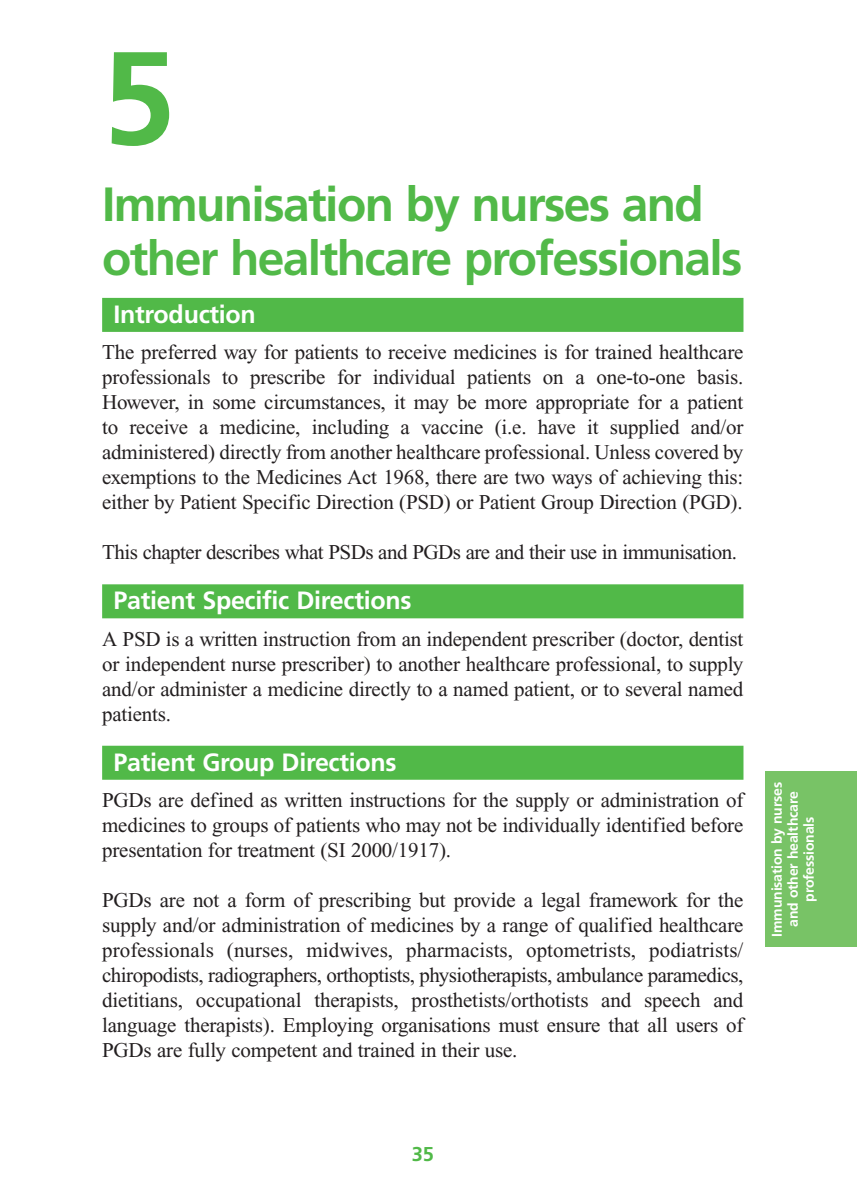
<style>
.page{position:relative;width:857px;height:1191px;background:#fff}
.page>*{position:absolute;margin:0;border:0;box-sizing:border-box;transform-origin:0 0}
.t1{font:700 132px "Frutiger";color:#51b948}
.t2{font:700 48px/54px "Frutiger";letter-spacing:-.035em;color:#51b948}
.t3{font:700 25px "Frutiger";letter-spacing:-.01em;color:#fff}
.t4{font:21px/25px "Times New Roman";letter-spacing:-.01em;color:#231f20;text-align:justify}
.t5{font:700 20px "Frutiger";color:#51b948}
.t6{font:700 14px/16px "Frutiger";letter-spacing:-.01em;color:#fff;text-align:center}
</style>
<div class="page">
<div style="left:102px;top:298px;width:641px;height:34px;background:#51b948"></div>
<div style="left:102px;top:584px;width:641px;height:34px;background:#51b948"></div>
<div style="left:102px;top:745px;width:641px;height:34px;background:#51b948"></div>
<div style="left:765px;top:771px;width:91px;height:176px;background:#78c366"></div>
<h1 class="t1" style="left:102px;top:45px;width:75px">5</h1>
<h1 class="t2" style="left:102px;top:181px;width:641px">Immunisation by nurses and other healthcare professionals</h1>
<h2 class="t3" style="left:113px;top:304px;width:144px">Introduction</h2>
<p class="t4" style="left:102px;top:341px;width:642px">The preferred way for patients to receive medicines is for trained healthcare professionals to prescribe for individual patients on a one-to-one basis.<br>However, in some circumstances, it may be more appropriate for a patient to receive a medicine, including a vaccine (i.e. have it supplied and/or administered) directly from another healthcare professional. Unless covered by exemptions to the Medicines Act 1968, there are two ways of achieving this: either by Patient Specific Direction (PSD) or Patient Group Direction (PGD).</p>
<p class="t4" style="left:102px;top:542px;width:636px">This chapter describes what PSDs and PGDs are and their use in immunisation.</p>
<h2 class="t3" style="left:113px;top:590px;width:299px">Patient Specific Directions</h2>
<p class="t4" style="left:102px;top:628px;width:642px">A PSD is a written instruction from an independent prescriber (doctor, dentist or independent nurse prescriber) to another healthcare professional, to supply and/or administer a medicine directly to a named patient, or to several named patients.</p>
<h2 class="t3" style="left:113px;top:752px;width:284px">Patient Group Directions</h2>
<p class="t4" style="left:102px;top:789px;width:642px">PGDs are defined as written instructions for the supply or administration of medicines to groups of patients who may not be individually identified before presentation for treatment (SI 2000/1917).</p>
<p class="t4" style="left:102px;top:889px;width:642px">PGDs are not a form of prescribing but provide a legal framework for the supply and/or administration of medicines by a range of qualified healthcare professionals (nurses, midwives, pharmacists, optometrists, podiatrists/ chiropodists, radiographers, orthoptists, physiotherapists, ambulance paramedics, dietitians, occupational therapists, prosthetists/orthotists and speech and language therapists). Employing organisations must ensure that all users of PGDs are fully competent and trained in their use.</p>
<p class="t6" style="left:769px;top:936px;width:156px;rotate:-90deg">Immunisation by nurses and other healthcare professionals</p>
<p class="t5" style="left:411px;top:1145px;width:24px">35</p>
</div>
